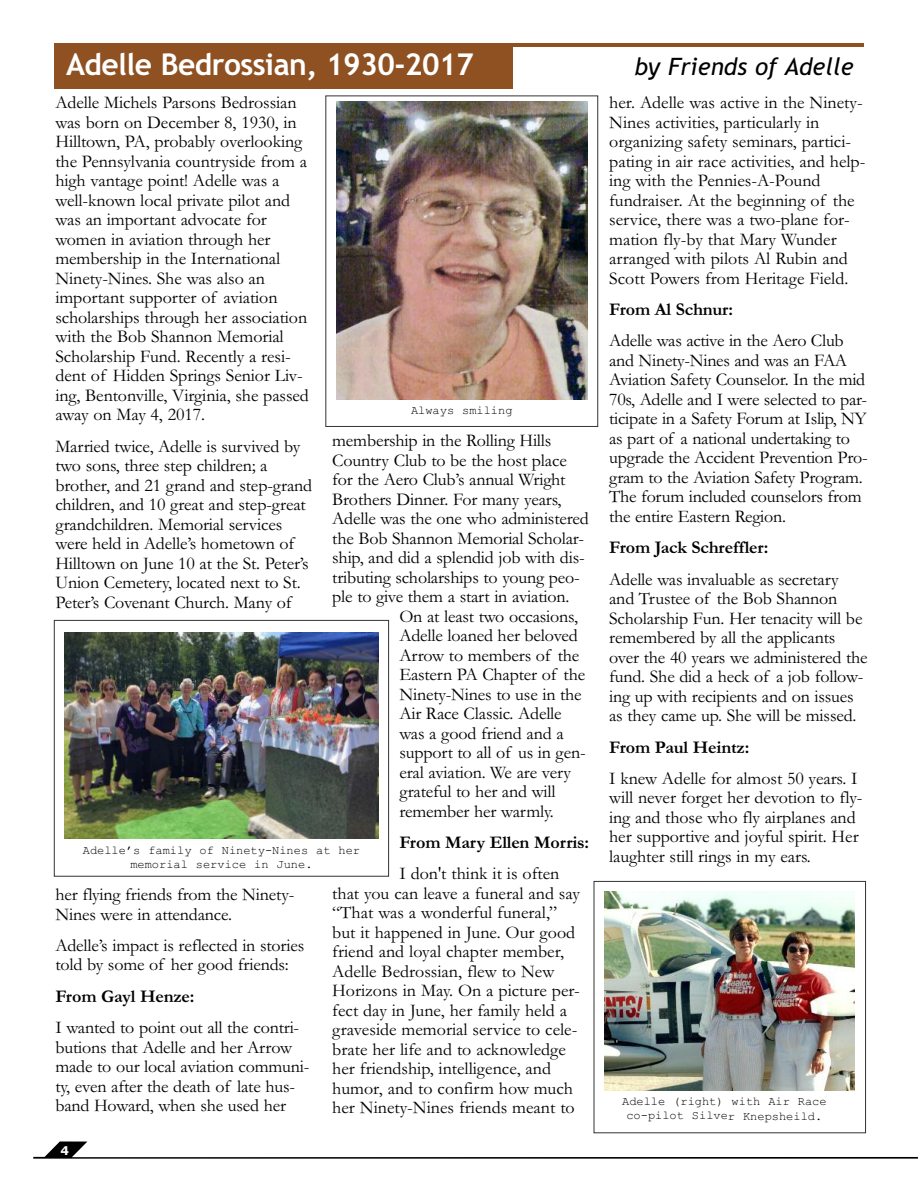
<style>
.page{position:relative;width:918px;height:1188px;background:#fff}
.page>*{position:absolute;margin:0;border:0;box-sizing:border-box;transform-origin:0 0}
.t1{font:700 30px "Trebuchet MS";letter-spacing:-.02em;color:#fff}
.t2{font:italic 24px "Trebuchet MS";color:#000}
.t3{font:18px/19.5px "Garamond";letter-spacing:-.01em;color:#000}
.t4{font:700 18px "Garamond";letter-spacing:-.01em;color:#000}
.t5{font:12px/14.4px "Courier New";color:#000;text-align:center}
.t6{font:700 12px "Verdana";color:#fff}
</style>
<div class="page">
<svg style="left:33px;top:1141px;width:885px;height:18px"></svg>
<div style="left:594px;top:881px;width:272px;height:252px;border:1px solid #333"></div>
<img style="left:605px;top:892px;width:250px;height:199px">
<div style="left:325px;top:96px;width:273px;height:331px;border:1px solid #333"></div>
<img style="left:336px;top:101px;width:252px;height:298px">
<div style="left:54px;top:620px;width:335px;height:257px;border:1px solid #333"></div>
<img style="left:65px;top:632px;width:313px;height:207px">
<hr style="left:54px;top:43px;width:810px;height:4px;background:#8f5122">
<div style="left:54px;top:46px;width:459px;height:43px;background:#8f5122"></div>
<h1 class="t1" style="left:66px;top:47px;width:409px">Adelle Bedrossian, 1930-2017</h1>
<h2 class="t2" style="left:635px;top:53px;width:220px">by Friends of Adelle</h2>
<p class="t3" style="left:55px;top:92px;width:255px">Adelle Michels Parsons Bedrossian was born on December 8, 1930, in<br>Hilltown, PA, probably overlooking the Pennsylvania countryside from a high vantage point! Adelle was a well-known local private pilot and was an important advocate for women in aviation through her membership in the International<br>Ninety-Nines. She was also an important supporter of aviation scholarships through her association with the Bob Shannon Memorial<br>Scholarship Fund. Recently a resi&shy;dent of Hidden Springs Senior Liv&shy;ing, Bentonville, Virginia, she passed away on May 4, 2017.</p>
<p class="t3" style="left:55px;top:436px;width:258px">Married twice, Adelle is survived by two sons, three step children; a brother, and 21 grand and step-grand children, and 10 great and step-great grandchildren. Memorial services were held in Adelle’s hometown of Hilltown on June 10 at the St. Peter’s Union Cemetery, located next to St.<br>Peter’s Covenant Church. Many of</p>
<p class="t5" style="left:411px;top:403px;width:103px">Always smiling</p>
<p class="t3" style="left:332px;top:430px;width:258px">membership in the Rolling Hills Country Club to be the host place for the Aero Club’s annual Wright Brothers Dinner. For many years, Adelle was the one who administered the Bob Shannon Memorial Scholar&shy;ship, and did a splendid job with dis&shy;tributing scholarships to young peo&shy;ple to give them a start in aviation.</p>
<p class="t3" style="left:399px;top:606px;width:188px">On at least two occasions,<br>Adelle loaned her beloved<br>Arrow to members of the<br>Eastern PA Chapter of the<br>Ninety-Nines to use in the<br>Air Race Classic. Adelle was a good friend and a support to all of us in gen&shy;eral aviation. We are very grateful to her and will remember her warmly.</p>
<p class="t4" style="left:399px;top:831px;width:191px">From Mary Ellen Morris:</p>
<p class="t3" style="left:332px;top:863px;width:249px;text-indent:67px">I don't think it is often that you can leave a funeral and say “That was a wonderful funeral,” but it happened in June. Our good friend and loyal chapter member,<br>Adelle Bedrossian, flew to New<br>Horizons in May. On a picture per&shy;fect day in June, her family held a graveside memorial service to cele&shy;brate her life and to acknowledge her friendship, intelligence, and humor, and to confirm how much her Ninety-Nines friends meant to</p>
<p class="t5" style="left:83px;top:843px;width:279px">Adelle’s family of Ninety-Nines at her memorial service in June.</p>
<p class="t3" style="left:55px;top:884px;width:240px">her flying friends from the Ninety-<br>Nines were in attendance.</p>
<p class="t3" style="left:55px;top:935px;width:250px">Adelle’s impact is reflected in stories told by some of her good friends:</p>
<p class="t4" style="left:55px;top:985px;width:141px">From Gayl Henze:</p>
<p class="t3" style="left:55px;top:1017px;width:256px">I wanted to point out all the contri&shy;butions that Adelle and her Arrow made to our local aviation communi&shy;ty, even after the death of late hus&shy;band Howard, when she used her</p>
<p class="t6" style="left:61px;top:1143px;width:10px">4</p>
<p class="t3" style="left:609px;top:92px;width:258px">her. Adelle was active in the Ninety-Nines activities, particularly in organizing safety seminars, partici&shy;pating in air race activities, and help&shy;ing with the Pennies-A-Pound fundraiser. At the beginning of the service, there was a two-plane for&shy;mation fly-by that Mary Wunder arranged with pilots Al Rubin and Scott Powers from Heritage Field.</p>
<p class="t4" style="left:609px;top:298px;width:125px">From Al Schnur:</p>
<p class="t3" style="left:609px;top:330px;width:260px">Adelle was active in the Aero Club and Ninety-Nines and was an FAA Aviation Safety Counselor. In the mid 70s, Adelle and I were selected to par&shy;ticipate in a Safety Forum at Islip, NY as part of a national undertaking to upgrade the Accident Prevention Pro&shy;gram to the Aviation Safety Program.<br>The forum included counselors from the entire Eastern Region.</p>
<p class="t4" style="left:609px;top:537px;width:161px">From Jack Schreffler:</p>
<p class="t3" style="left:609px;top:569px;width:260px">Adelle was invaluable as secretary and Trustee of the Bob Shannon Scholarship Fun. Her tenacity will be remembered by all the applicants over the 40 years we administered the fund. She did a heck of a job follow&shy;ing up with recipients and on issues as they came up. She will be missed.</p>
<p class="t4" style="left:609px;top:736px;width:142px">From Paul Heintz:</p>
<p class="t3" style="left:609px;top:768px;width:255px">I knew Adelle for almost 50 years. I will never forget her devotion to fly&shy;ing and those who fly airplanes and her supportive and joyful spirit. Her laughter still rings in my ears.</p>
<p class="t5" style="left:622px;top:1094px;width:206px">Adelle (right) with Air Race co-pilot Silver Knepsheild.</p>
</div>
